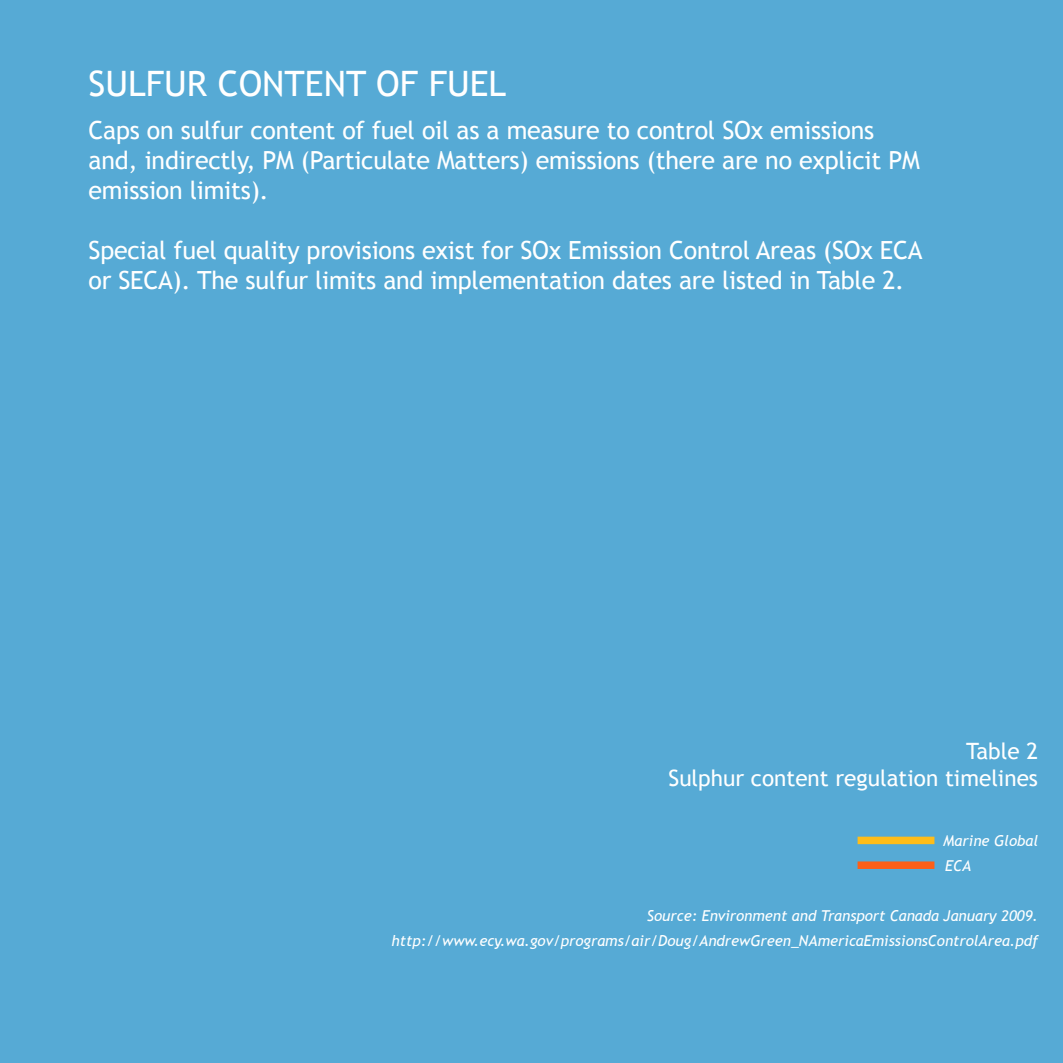
<style>
.page{position:relative;width:1063px;height:1063px;background:#56aad5}
.page>*{position:absolute;margin:0;border:0;box-sizing:border-box;transform-origin:0 0}
.t1{font:35px "Trebuchet MS";color:#fff}
.t2{font:25px/30px "Trebuchet MS";letter-spacing:-.01em;color:#fff}
.t3{font:22.5px/27px "Trebuchet MS";color:#fff;text-align:right}
.t4{font:italic 15px/25px "Trebuchet MS";color:#fff}
</style>
<div class="page">
<div style="left:858px;top:837px;width:76px;height:7px;background:#ffbd19"></div>
<div style="left:858px;top:861px;width:76px;height:8px;background:#fc5f18"></div>
<h1 class="t1" style="left:89px;top:63px;width:419px">SULFUR CONTENT OF FUEL</h1>
<p class="t2" style="left:89px;top:116px;width:833px">Caps on sulfur content of fuel oil as a measure to control SOx emissions and, indirectly, PM (Particulate Matters) emissions (there are no explicit PM emission limits).</p>
<p class="t2" style="left:89px;top:236px;width:835px">Special fuel quality provisions exist for SOx Emission Control Areas (SOx ECA or SECA). The sulfur limits and implementation dates are listed in Table 2.</p>
<p class="t3" style="left:669px;top:738px;width:371px">Table 2<br>Sulphur content regulation timelines</p>
<p class="t4" style="left:943px;top:828px;width:96px">Marine Global<br>ECA</p>
<p class="t4" style="left:392px;top:903px;width:648px;text-align:right">Source: Environment and Transport Canada January 2009. http://www.ecy.wa.gov/programs/air/Doug/AndrewGreen_NAmericaEmissionsControlArea.pdf</p>
</div>
